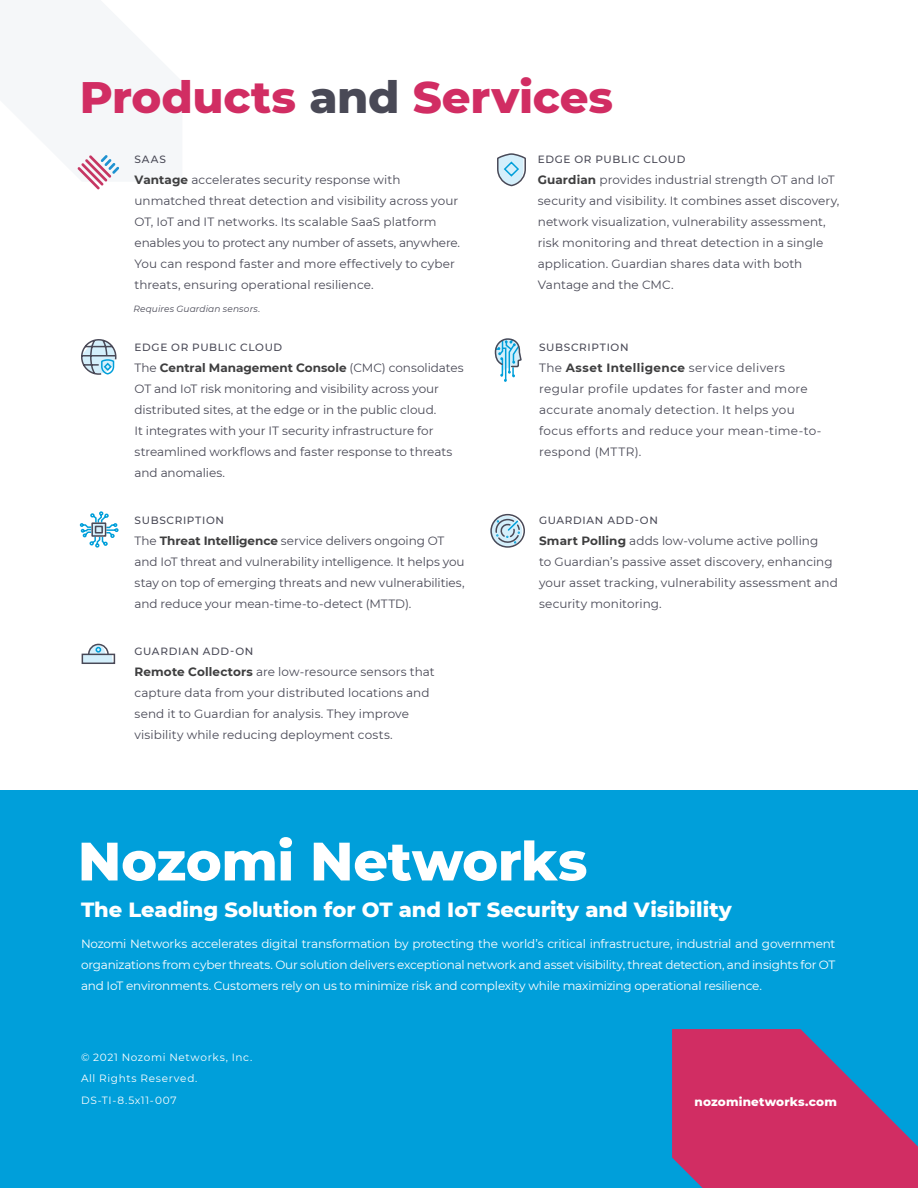
<style>
.page{position:relative;width:918px;height:1188px;background:#fff}
.page>*{position:absolute;margin:0;border:0;box-sizing:border-box;transform-origin:0 0}
.About__Nozomi_Networ{font:800 54px "Montserrat";letter-spacing:-.005em;color:#fff}
.Chapter_Title_Gray{font:800 45px "Montserrat";letter-spacing:-.005em;color:#d12d63}
.About_Tagline{font:800 21px "Montserrat";color:#fff}
.Normal_Body{font:12px/21px "Montserrat";letter-spacing:.005em;color:#494956}
.About_Us_Body{font:12px/21px "Montserrat";letter-spacing:-.015em;color:#fff;text-align:justify}
.Normal_Body-2{font:12px/21px "Montserrat";letter-spacing:.03em;color:#494956}
.Footer___Web-Twitter{font:800 12px "Montserrat";letter-spacing:.015em;color:#fff}
.Product_Type{font:500 10.5px "Montserrat";letter-spacing:.065em;color:#494956}
.Footer___Copyright{font:10.5px "Montserrat";letter-spacing:.065em;color:#fff}
.Table_footnotes{font:italic 9px "Montserrat";letter-spacing:.015em;color:#494956}
.s1{color:#494956}
.s2{font-weight:700;color:#3e3e3f}
</style>
<div class="page">
<div style="left:0;top:791px;width:918px;height:397px;background:#009fda"></div>
<svg style="left:672px;top:1029px;width:246px;height:159px"></svg>
<svg style="left:494px;top:338px;width:28px;height:44px"></svg>
<svg style="left:497px;top:153px;width:29px;height:34px"></svg>
<div style="left:82px;top:654px;width:33px;height:10px;border:2px solid #494957"></div>
<svg style="left:83px;top:643px;width:30px;height:21px"></svg>
<svg style="left:79px;top:511px;width:40px;height:37px"></svg>
<svg style="left:81px;top:339px;width:36px;height:36px"></svg>
<svg style="left:77px;top:155px;width:43px;height:34px"></svg>
<svg style="left:490px;top:513px;width:35px;height:35px"></svg>
<p class="Chapter_Title_Gray" style="left:80px;top:64px;width:535px">Products <span class="s1">and</span> Services</p>
<p class="Product_Type" style="left:135px;top:152px;width:33px">SAAS</p>
<p class="Normal_Body" style="left:135px;top:169px;width:327px"><span class="s2">Vantage</span> accelerates security response with unmatched threat detection and visibility across your OT, IoT and IT networks. Its scalable SaaS platform enables you to protect any number of assets, anywhere.<br>You can respond faster and more effectively to cyber threats, ensuring operational resilience.</p>
<p class="Table_footnotes" style="left:133px;top:302px;width:128px">Requires Guardian sensors.</p>
<p class="Product_Type" style="left:135px;top:340px;width:149px">EDGE OR PUBLIC CLOUD</p>
<p class="Normal_Body" style="left:135px;top:357px;width:331px">The <span class="s2">Central Management Console</span> (CMC) consolidates OT and IoT risk monitoring and visibility across your distributed sites, at the edge or in the public cloud.<br>It integrates with your IT security infrastructure for streamlined workflows and faster response to threats and anomalies.</p>
<p class="Product_Type" style="left:135px;top:513px;width:91px">SUBSCRIPTION</p>
<p class="Normal_Body" style="left:135px;top:530px;width:332px">The <span class="s2">Threat Intelligence</span> service delivers ongoing OT and IoT threat and vulnerability intelligence. It helps you stay on top of emerging threats and new vulnerabilities, and reduce your mean-time-to-detect (MTTD).</p>
<p class="Product_Type" style="left:135px;top:644px;width:120px">GUARDIAN ADD-ON</p>
<p class="Normal_Body" style="left:135px;top:661px;width:302px"><span class="s2">Remote Collectors</span> are low-resource sensors that capture data from your distributed locations and send it to Guardian for analysis. They improve visibility while reducing deployment costs.</p>
<p class="Product_Type" style="left:538px;top:152px;width:149px">EDGE OR PUBLIC CLOUD</p>
<p class="Normal_Body" style="left:538px;top:169px;width:303px"><span class="s2">Guardian</span> provides industrial strength OT and IoT security and visibility. It combines asset discovery, network visualization, vulnerability assessment, risk monitoring and threat detection in a single application. Guardian shares data with both Vantage and the CMC.</p>
<p class="Product_Type" style="left:539px;top:340px;width:91px">SUBSCRIPTION</p>
<p class="Normal_Body-2" style="left:539px;top:357px;width:284px">The <span class="s2">Asset Intelligence</span> service delivers regular profile updates for faster and more accurate anomaly detection. It helps you focus efforts and reduce your mean-time-to&shy;respond (MTTR).</p>
<p class="Product_Type" style="left:539px;top:513px;width:120px">GUARDIAN ADD-ON</p>
<p class="Normal_Body" style="left:539px;top:530px;width:300px"><span class="s2">Smart Polling</span> adds low-volume active polling<br>to Guardian’s passive asset discovery, enhancing your asset tracking, vulnerability assessment and security monitoring.</p>
<p class="About__Nozomi_Networ" style="left:78px;top:822px;width:511px">Nozomi Networks</p>
<p class="About_Tagline" style="left:81px;top:894px;width:652px">The Leading Solution for OT and IoT Security and Visibility</p>
<p class="About_Us_Body" style="left:81px;top:933px;width:756px">Nozomi Networks accelerates digital transformation by protecting the world’s critical infrastructure, industrial and government organizations from cyber threats. Our solution delivers exceptional network and asset visibility, threat detection, and insights for OT and IoT environments. Customers rely on us to minimize risk and complexity while maximizing operational resilience.</p>
<p class="Footer___Copyright" style="left:81px;top:1050px;width:173px">© 2021 Nozomi Networks, Inc.</p>
<p class="Footer___Copyright" style="left:81px;top:1071px;width:118px">All Rights Reserved.</p>
<p class="Footer___Copyright" style="left:81px;top:1093px;width:97px">DS-TI-8.5x11-007</p>
<p class="Footer___Web-Twitter" style="left:695px;top:1092px;width:144px">nozominetworks.com</p>
</div>
